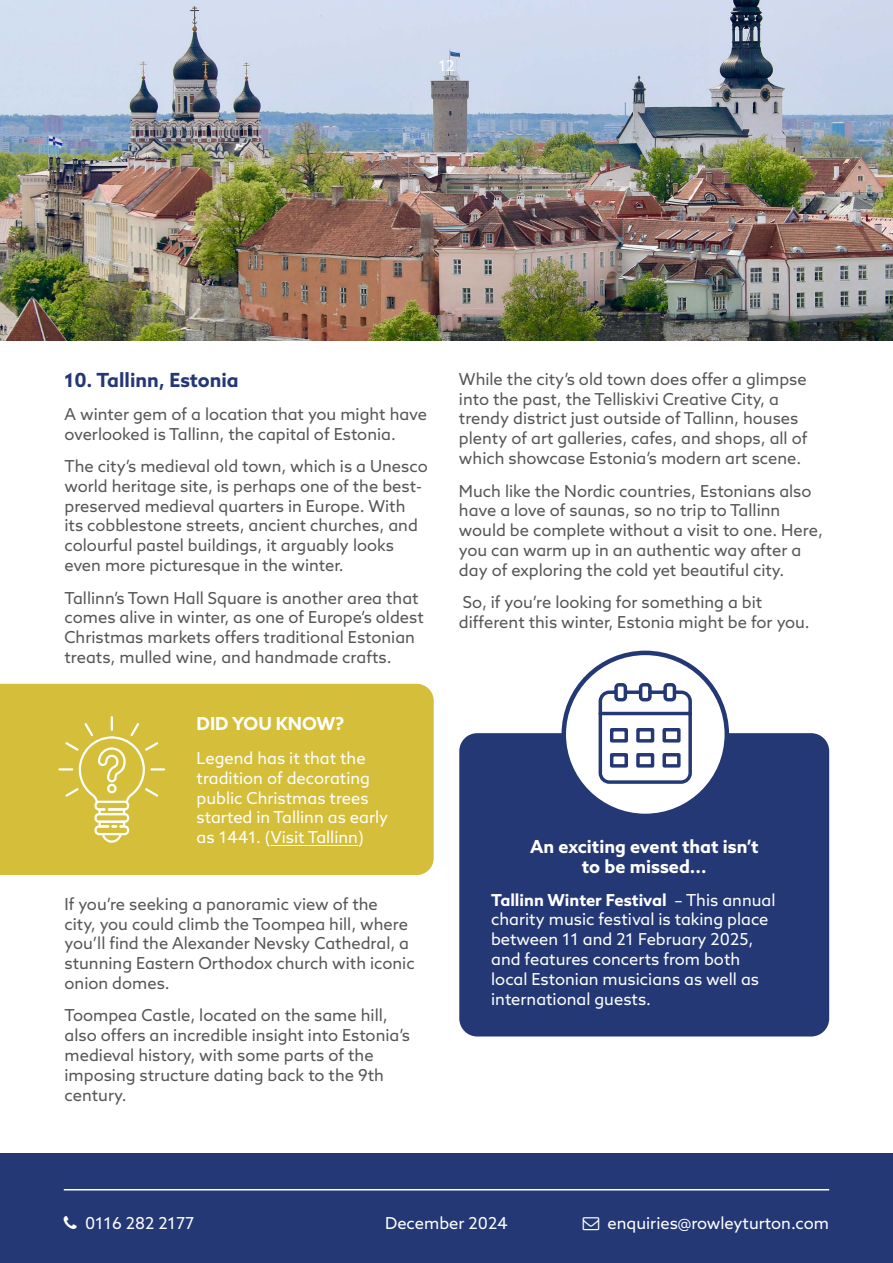
<style>
.page{position:relative;width:893px;height:1263px;background:#fff}
.page>*{position:absolute;margin:0;border:0;box-sizing:border-box;transform-origin:0 0}
.t1{font:700 19.5px "Azo Sans";color:#243875}
.t2{font:700 18px/19.8px "Azo Sans";color:#fff;text-align:center}
.t3{font:16.5px/19.8px "Azo Sans";color:#575756}
.t4{font:16.5px/19.8px "Azo Sans";color:#fff}
.t5{font:15px "Azo Sans";color:#fff}
.s1{font-weight:700}
</style>
<div class="page">
<img style="left:0;top:0;width:893px;height:340px">
<div style="left:0;top:1153px;width:893px;height:110px;background:#243875"></div>
<hr style="left:64px;top:1189px;width:765px;height:1px;background:#fff">
<div style="left:0;top:684px;width:434px;height:191px;background:#d5be39"></div>
<hr style="left:271px;top:845px;width:87px;height:1px;background:#fff">
<div style="left:459px;top:733px;width:370px;height:303px;background:#243875;border-radius:18px"></div>
<div style="left:564px;top:653px;width:163px;height:163px;background:#fff;border-radius:50%"></div>
<div style="left:561px;top:651px;width:168px;height:167px;border:4px solid #243875;border-radius:50%"></div>
<svg style="left:598px;top:683px;width:94px;height:101px"></svg>
<svg style="left:58px;top:716px;width:107px;height:127px;background:#d9c550"></svg>
<p class="t5" style="left:438px;top:56px;width:18px">12</p>
<p class="t1" style="left:65px;top:367px;width:176px">10. Tallinn, Estonia</p>
<p class="t3" style="left:65px;top:404px;width:364px">A winter gem of a location that you might have overlooked is Tallinn, the capital of Estonia.</p>
<p class="t3" style="left:65px;top:456px;width:365px">The city’s medieval old town, which is a Unesco world heritage site, is perhaps one of the best&shy;preserved medieval quarters in Europe. With its cobblestone streets, ancient churches, and colourful pastel buildings, it arguably looks even more picturesque in the winter.</p>
<p class="t3" style="left:65px;top:588px;width:361px">Tallinn’s Town Hall Square is another area that comes alive in winter, as one of Europe’s oldest Christmas markets offers traditional Estonian treats, mulled wine, and handmade crafts.</p>
<p class="t2" style="left:197px;top:714px;width:149px">DID YOU KNOW?</p>
<p class="t4" style="left:197px;top:748px;width:193px">Legend has it that the tradition of decorating public Christmas trees started in Tallinn as early as 1441. (Visit Tallinn)</p>
<p class="t3" style="left:65px;top:894px;width:352px">If you’re seeking a panoramic view of the<br>city, you could climb the Toompea hill, where you’ll find the Alexander Nevsky Cathedral, a stunning Eastern Orthodox church with iconic onion domes.</p>
<p class="t3" style="left:65px;top:1005px;width:347px">Toompea Castle, located on the same hill, also offers an incredible insight into Estonia’s medieval history, with some parts of the imposing structure dating back to the 9th century.</p>
<p class="t3" style="left:459px;top:369px;width:350px">While the city’s old town does offer a glimpse into the past, the Telliskivi Creative City, a trendy district just outside of Tallinn, houses plenty of art galleries, cafes, and shops, all of which showcase Estonia’s modern art scene.</p>
<p class="t3" style="left:459px;top:481px;width:365px">Much like the Nordic countries, Estonians also have a love of saunas, so no trip to Tallinn would be complete without a visit to one. Here, you can warm up in an authentic way after a day of exploring the cold yet beautiful city.</p>
<p class="t3" style="left:459px;top:592px;width:352px">So, if you’re looking for something a bit different this winter, Estonia might be for you.</p>
<p class="t2" style="left:530px;top:836px;width:230px">An exciting event that isn’t to be missed...</p>
<p class="t4" style="left:491px;top:890px;width:286px"><span class="s1">Tallinn Winter Festival</span> – This annual charity music festival is taking place between 11 and 21 February 2025, and features concerts from both local Estonian musicians as well as international guests.</p>
<p class="t4" style="left:85px;top:1213px;width:111px">0116 282 2177</p>
<p class="t4" style="left:607px;top:1213px;width:223px">enquiries@rowleyturton.com</p>
<p class="t4" style="left:385px;top:1213px;width:124px">December 2024</p>
</div>
